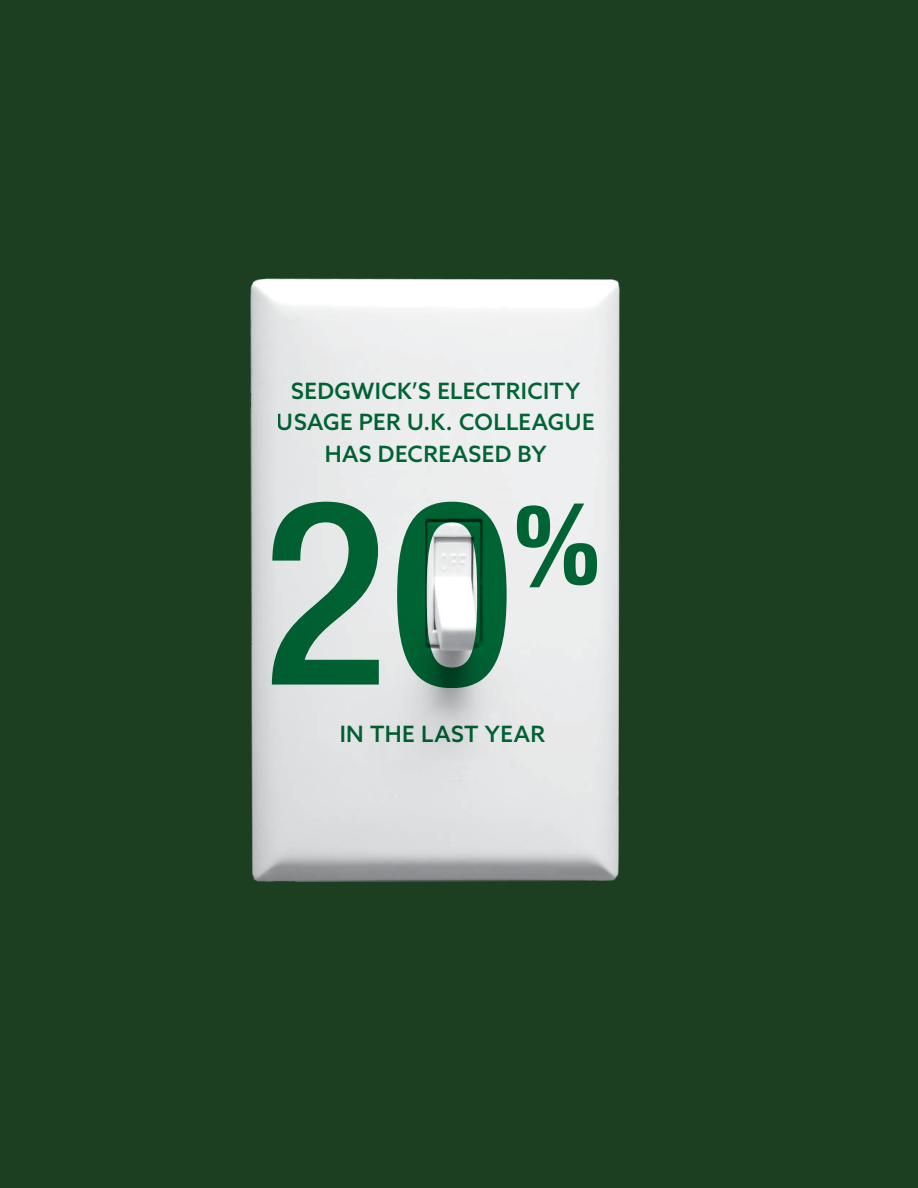
<style>
.page{position:relative;width:918px;height:1188px;background:#1c3e21}
.page>*{position:absolute;margin:0;border:0;box-sizing:border-box;transform-origin:0 0}
.t1{font:500 condensed 258.3px "Helvetica Neue";color:#006b38}
.t2{font:700 condensed 110.7px "Helvetica Neue";color:#006b38}
.t3{font:500 22.5px/31.5px "Azo Sans";letter-spacing:.02em;color:#006b38;text-align:center}
</style>
<div class="page">
<img style="left:250px;top:278px;width:370px;height:604px">
<p class="t3" style="left:277px;top:375px;width:319px">SEDGWICK’S ELECTRICITY<br>USAGE PER U.K. COLLEAGUE<br>HAS DECREASED BY</p>
<h1 class="t1" style="left:263px;top:439px;width:252px">20</h1>
<h2 class="t2" style="left:514px;top:477px;width:88px">%</h2>
<p class="t3" style="left:340px;top:718px;width:207px">IN THE LAST YEAR</p>
</div>
